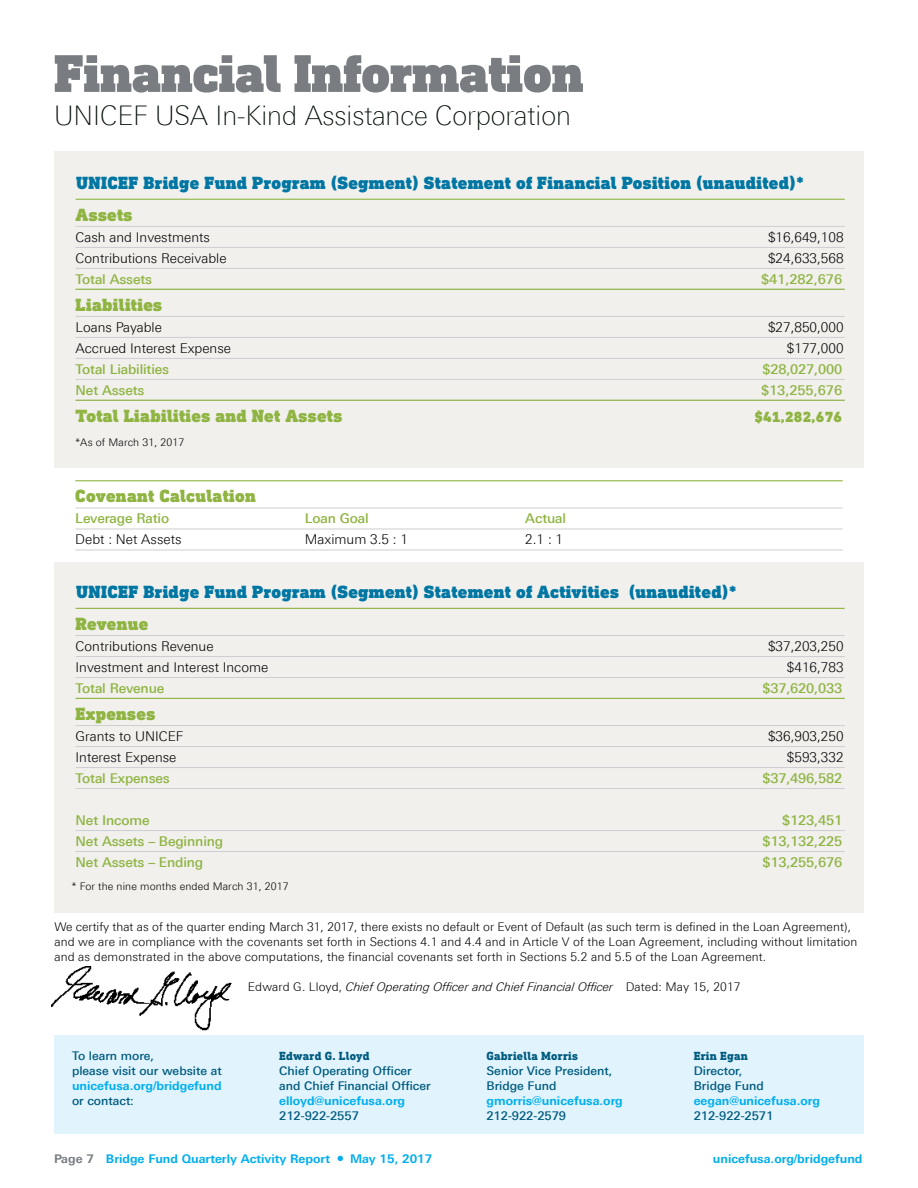
<style>
.page{position:relative;width:918px;height:1188px;background:#fff}
.page>*{position:absolute;margin:0;border:0;box-sizing:border-box;transform-origin:0 0}
.t1{font:900 54px "DIN Next Slab Pro";letter-spacing:-.005em;color:#797d82}
.t2{font:100 27px "Linotype Univers 230";color:#010c03}
.t3{font:900 18px "DIN Next Slab Pro";letter-spacing:.02em;color:#0076a3}
.t4{font:900 18px "DIN Next Slab Pro";letter-spacing:.02em;color:#8fb442}
.t5{font:900 15px "DIN Next Slab Pro";letter-spacing:.02em;color:#8fb442}
.t6{font:300 13.5px "Linotype Univers 330";color:#000}
.t7{font:500 13.5px "Linotype Univers 530";letter-spacing:-.01em;color:#8fb442}
.t8{font:300 12px/15px "Linotype Univers 330";letter-spacing:.01em;color:#000}
.t9{font:500 12px/15px "Linotype Univers 530";color:#005b7f}
.t10{font:700 12px "Linotype Univers 630";color:#00aeef}
.t11{font:12px "Linotype Univers 331 Light It";letter-spacing:.01em;color:#000}
.t12{font:800 12px "DIN Next Slab Pro";letter-spacing:.02em;color:#005b7f}
.t13{font:300 10.5px "Linotype Univers 330";letter-spacing:.01em;color:#000}
.s1{font-family:"Linotype Univers 330";font-weight:300}
.s2{color:#797d82}
</style>
<div class="page">
<div style="left:54px;top:152px;width:810px;height:316px;background:#f1f0ed"></div>
<div style="left:54px;top:562px;width:810px;height:351px;background:#f1f0ed"></div>
<hr style="left:76px;top:199px;width:769px;height:1px;background:#8fb442">
<hr style="left:76px;top:226px;width:769px;height:1px;background:#cdced1">
<hr style="left:76px;top:247px;width:769px;height:1px;background:#cdced1">
<hr style="left:76px;top:268px;width:769px;height:1px;background:#cdced1">
<hr style="left:76px;top:289px;width:769px;height:1px;background:#8fb442">
<hr style="left:76px;top:316px;width:769px;height:1px;background:#cdced1">
<hr style="left:76px;top:337px;width:769px;height:1px;background:#cdced1">
<hr style="left:76px;top:358px;width:769px;height:1px;background:#cdced1">
<hr style="left:76px;top:379px;width:769px;height:1px;background:#cdced1">
<hr style="left:76px;top:400px;width:769px;height:1px;background:#8fb442">
<hr style="left:76px;top:608px;width:769px;height:1px;background:#8fb442">
<hr style="left:76px;top:635px;width:769px;height:1px;background:#cdced1">
<hr style="left:76px;top:656px;width:769px;height:1px;background:#cdced1">
<hr style="left:76px;top:677px;width:769px;height:1px;background:#cdced1">
<hr style="left:76px;top:698px;width:769px;height:1px;background:#8fb442">
<hr style="left:76px;top:725px;width:769px;height:1px;background:#cdced1">
<hr style="left:76px;top:746px;width:769px;height:1px;background:#cdced1">
<hr style="left:76px;top:767px;width:769px;height:1px;background:#cdced1">
<hr style="left:76px;top:788px;width:769px;height:1px;background:#cdced1">
<hr style="left:76px;top:830px;width:769px;height:1px;background:#cdced1">
<hr style="left:76px;top:851px;width:769px;height:1px;background:#cdced1">
<hr style="left:75px;top:480px;width:768px;height:1px;background:#8fb442">
<hr style="left:75px;top:508px;width:768px;height:1px;background:#cdced1">
<hr style="left:75px;top:529px;width:768px;height:1px;background:#cdced1">
<hr style="left:75px;top:550px;width:768px;height:1px;background:#cdced1">
<img style="left:52px;top:967px;width:180px;height:64px">
<div style="left:54px;top:1035px;width:810px;height:99px;background:#e1f4fd"></div>
<h1 class="t1" style="left:54px;top:41px;width:531px">Financial Information</h1>
<h2 class="t2" style="left:54px;top:100px;width:519px">UNICEF USA In-Kind Assistance Corporation</h2>
<h3 class="t3" style="left:76px;top:172px;width:729px">UNICEF Bridge Fund Program (Segment) Statement of Financial Position (unaudited)*</h3>
<h3 class="t4" style="left:76px;top:204px;width:58px">Assets</h3>
<p class="t6" style="left:76px;top:229px;width:136px">Cash and Investments</p>
<p class="t6" style="left:768px;top:229px;width:77px">$16,649,108</p>
<p class="t6" style="left:76px;top:250px;width:152px">Contributions Receivable</p>
<p class="t6" style="left:768px;top:250px;width:77px">$24,633,568</p>
<p class="t7" style="left:76px;top:271px;width:78px">Total Assets</p>
<p class="t7" style="left:761px;top:271px;width:82px">$41,282,676</p>
<h3 class="t4" style="left:76px;top:294px;width:88px">Liabilities</h3>
<p class="t6" style="left:76px;top:319px;width:88px">Loans Payable</p>
<p class="t6" style="left:768px;top:319px;width:77px">$27,850,000</p>
<p class="t6" style="left:76px;top:340px;width:157px">Accrued Interest Expense</p>
<p class="t6" style="left:787px;top:340px;width:58px">$177,000</p>
<p class="t7" style="left:76px;top:361px;width:95px">Total Liabilities</p>
<p class="t7" style="left:762px;top:361px;width:81px">$28,027,000</p>
<p class="t7" style="left:76px;top:382px;width:71px">Net Assets</p>
<p class="t7" style="left:761px;top:382px;width:83px">$13,255,676</p>
<h3 class="t4" style="left:76px;top:405px;width:268px">Total Liabilities and Net Assets</h3>
<p class="t5" style="left:754px;top:408px;width:89px">$41,282,676</p>
<p class="t13" style="left:76px;top:436px;width:110px">*As of March 31, 2017</p>
<h3 class="t4" style="left:75px;top:485px;width:182px">Covenant Calculation</h3>
<p class="t7" style="left:75px;top:511px;width:95px">Leverage Ratio</p>
<p class="t7" style="left:305px;top:511px;width:65px">Loan Goal</p>
<p class="t7" style="left:525px;top:511px;width:42px">Actual</p>
<p class="t6" style="left:75px;top:532px;width:108px">Debt : Net Assets</p>
<p class="t6" style="left:305px;top:532px;width:105px">Maximum 3.5 : 1</p>
<p class="t6" style="left:525px;top:532px;width:39px">2.1 : 1</p>
<h3 class="t3" style="left:76px;top:581px;width:662px">UNICEF Bridge Fund Program (Segment) Statement of Activities (unaudited)*</h3>
<h3 class="t4" style="left:76px;top:613px;width:74px">Revenue</h3>
<p class="t6" style="left:76px;top:638px;width:139px">Contributions Revenue</p>
<p class="t6" style="left:768px;top:638px;width:77px">$37,203,250</p>
<p class="t6" style="left:76px;top:659px;width:194px">Investment and Interest Income</p>
<p class="t6" style="left:787px;top:659px;width:58px">$416,783</p>
<p class="t7" style="left:76px;top:680px;width:90px">Total Revenue</p>
<p class="t7" style="left:762px;top:680px;width:81px">$37,620,033</p>
<h3 class="t4" style="left:76px;top:703px;width:81px">Expenses</h3>
<p class="t6" style="left:76px;top:728px;width:109px">Grants to UNICEF</p>
<p class="t6" style="left:768px;top:728px;width:77px">$36,903,250</p>
<p class="t6" style="left:76px;top:749px;width:102px">Interest Expense</p>
<p class="t6" style="left:787px;top:749px;width:58px">$593,332</p>
<p class="t7" style="left:76px;top:770px;width:96px">Total Expenses</p>
<p class="t7" style="left:762px;top:770px;width:81px">$37,496,582</p>
<p class="t7" style="left:76px;top:812px;width:76px">Net Income</p>
<p class="t7" style="left:782px;top:812px;width:61px">$123,451</p>
<p class="t7" style="left:76px;top:833px;width:149px">Net Assets – Beginning</p>
<p class="t7" style="left:762px;top:833px;width:81px">$13,132,225</p>
<p class="t7" style="left:76px;top:854px;width:129px">Net Assets – Ending</p>
<p class="t7" style="left:762px;top:854px;width:81px">$13,255,676</p>
<p class="t13" style="left:72px;top:880px;width:218px">* For the nine months ended March 31, 2017</p>
<p class="t8" style="left:54px;top:919px;width:805px">We certify that as of the quarter ending March 31, 2017, there exists no default or Event of Default (as such term is defined in the Loan Agreement), and we are in compliance with the covenants set forth in Sections 4.1 and 4.4 and in Article V of the Loan Agreement, including without limitation and as demonstrated in the above computations, the financial covenants set forth in Sections 5.2 and 5.5 of the Loan Agreement.</p>
<p class="t11" style="left:248px;top:980px;width:494px"><span class="s1">Edward G. Lloyd,</span> Chief Operating Officer and Chief Financial Officer <span class="s1">Dated: May 15, 2017</span></p>
<p class="t9" style="left:72px;top:1048px;width:151px">To learn more,<br>please visit our website at</p>
<p class="t10" style="left:72px;top:1079px;width:151px">unicefusa.org/bridgefund</p>
<p class="t9" style="left:72px;top:1093px;width:63px">or contact:</p>
<p class="t12" style="left:279px;top:1049px;width:92px">Edward G. Lloyd</p>
<p class="t9" style="left:279px;top:1064px;width:153px">Chief Operating Officer and Chief Financial Officer</p>
<p class="t10" style="left:279px;top:1094px;width:127px">elloyd@unicefusa.org</p>
<p class="t9" style="left:279px;top:1109px;width:81px">212-922-2557</p>
<p class="t12" style="left:486px;top:1049px;width:93px">Gabriella Morris</p>
<p class="t9" style="left:486px;top:1064px;width:128px">Senior Vice President,<br>Bridge Fund</p>
<p class="t10" style="left:486px;top:1094px;width:138px">gmorris@unicefusa.org</p>
<p class="t9" style="left:486px;top:1109px;width:81px">212-922-2579</p>
<p class="t12" style="left:694px;top:1049px;width:56px">Erin Egan</p>
<p class="t9" style="left:694px;top:1064px;width:72px">Director,<br>Bridge Fund</p>
<p class="t10" style="left:694px;top:1094px;width:128px">eegan@unicefusa.org</p>
<p class="t9" style="left:694px;top:1109px;width:81px">212-922-2571</p>
<p class="t10" style="left:54px;top:1151px;width:380px"><span class="s2">Page 7</span> Bridge Fund Quarterly Activity Report ● May 15, 2017</p>
<p class="t10" style="left:713px;top:1151px;width:151px">unicefusa.org/bridgefund</p>
</div>
